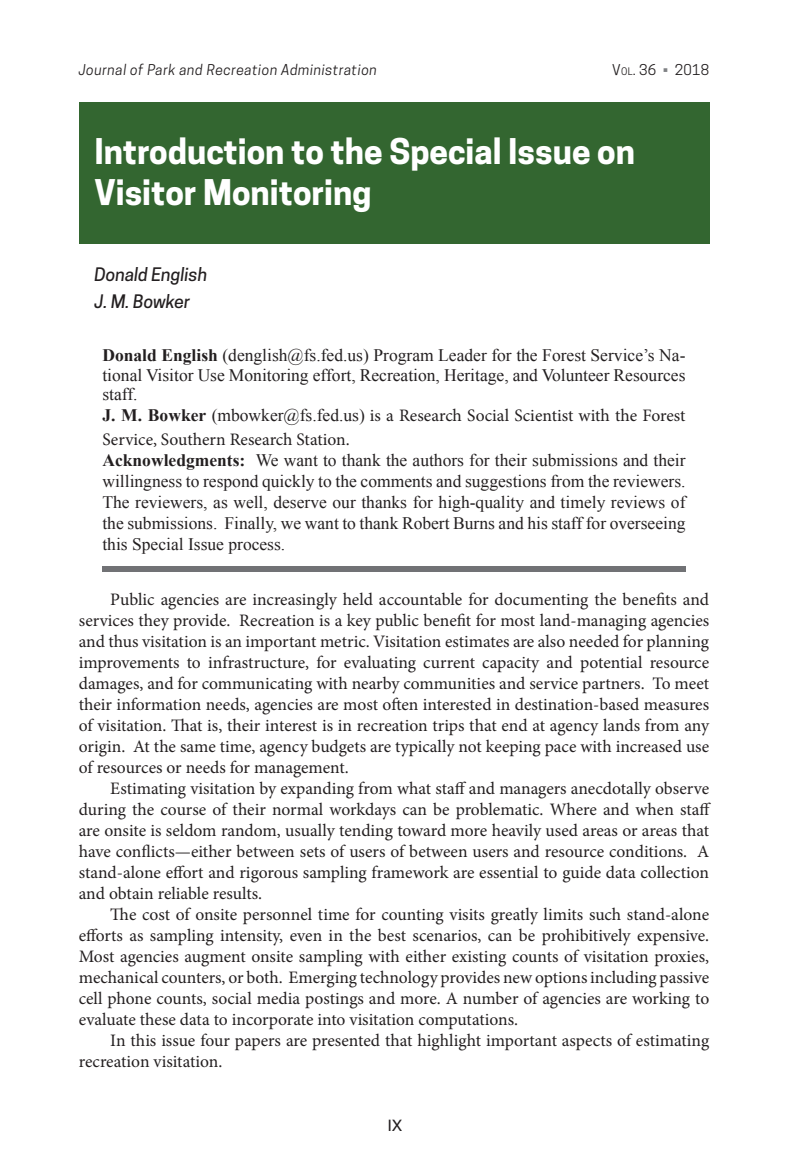
<style>
.page{position:relative;width:788px;height:1166px;background:#fff}
.page>*{position:absolute;margin:0;border:0;box-sizing:border-box;transform-origin:0 0}
.Article_Title{font:700 33.25px/40.2px "Cooper Hewitt";color:#fff}
.regular_text{font:17.5px/21px "Minion Pro";color:#231f20;text-align:justify}
.regular_text-2{font:17.5px/21px "Times New Roman";color:#231f20;text-align:justify}
.Authors{font:italic 500 17.5px "Cooper Hewitt";color:#231f20}
.t1{font:15.75px "Helvetica";color:#231f20}
.t2{font:italic 14px "Cooper Hewitt";letter-spacing:.04em;color:#231f20}
.t3{font:14px "Cooper Hewitt";letter-spacing:.02em;color:#231f20}
.s1{font-size:9.8px}
.s2{color:#808285}
.s3{font-weight:700}
.s4{font-family:"Times New Roman";font-weight:700}
.s5{font-family:"Times New Roman"}
</style>
<div class="page">
<div style="left:79px;top:103px;width:630px;height:141px;background:#336630"></div>
<div style="left:102px;top:566px;width:583px;height:5px;background:#717275"></div>
<p class="t2" style="left:79px;top:62px;width:299px">Journal of Park and Recreation Administration</p>
<p class="t3" style="left:612px;top:62px;width:98px">V<span class="s1">ol</span>. 36 <span class="s2">•</span> 2018</p>
<p class="Article_Title" style="left:94px;top:132px;width:542px">Introduction to the Special Issue on<br>Visitor Monitoring</p>
<p class="Authors" style="left:94px;top:264px;width:114px">Donald English</p>
<p class="Authors" style="left:94px;top:291px;width:97px">J. M. Bowker</p>
<p class="regular_text-2" style="left:102px;top:345px;width:584px;line-height:19.2px"><span class="s3">Donald English</span> (denglish@fs.fed.us) Program Leader for the Forest Service’s Na&shy;tional Visitor Use Monitoring effort, Recreation, Heritage, and Volunteer Resources staff.</p>
<p class="regular_text" style="left:102px;top:403px;width:584px;line-height:24.5px"><span class="s4">J. M. Bowker</span> <span class="s5">(mbowker@fs.fed.us)</span> is a Research Social Scientist with the Forest<br>Service, Southern Research Station.</p>
<p class="regular_text-2" style="left:102px;top:450px;width:584px"><span class="s3">Acknowledgments:</span> We want to thank the authors for their submissions and their willingness to respond quickly to the comments and suggestions from the reviewers.<br>The reviewers, as well, deserve our thanks for high-quality and timely reviews of the submissions. Finally, we want to thank Robert Burns and his staff for overseeing this Special Issue process.</p>
<p class="regular_text" style="left:79px;top:588px;width:632px;text-indent:32px">Public agencies are increasingly held accountable for documenting the benefits and services they provide. Recreation is a key public benefit for most land-managing agencies and thus visitation is an important metric. Visitation estimates are also needed for planning improvements to infrastructure, for evaluating current capacity and potential resource damages, and for communicating with nearby communities and service partners. To meet their information needs, agencies are most often interested in destination-based measures of visitation. That is, their interest is in recreation trips that end at agency lands from any origin. At the same time, agency budgets are typically not keeping pace with increased use of resources or needs for management.</p>
<p class="regular_text" style="left:79px;top:777px;width:633px;text-indent:32px">Estimating visitation by expanding from what staff and managers anecdotally observe during the course of their normal workdays can be problematic. Where and when staff are onsite is seldom random, usually tending toward more heavily used areas or areas that have conflicts—either between sets of users of between users and resource conditions. A stand-alone effort and rigorous sampling framework are essential to guide data collection and obtain reliable results.</p>
<p class="regular_text" style="left:79px;top:903px;width:632px;text-indent:32px">The cost of onsite personnel time for counting visits greatly limits such stand-alone efforts as sampling intensity, even in the best scenarios, can be prohibitively expensive.<br>Most agencies augment onsite sampling with either existing counts of visitation proxies, mechanical counters, or both. Emerging technology provides new options including passive cell phone counts, social media postings and more. A number of agencies are working to evaluate these data to incorporate into visitation computations.</p>
<p class="regular_text" style="left:79px;top:1029px;width:632px;text-indent:32px">In this issue four papers are presented that highlight important aspects of estimating recreation visitation.</p>
<p class="t1" style="left:387px;top:1112px;width:16px">IX</p>
</div>
